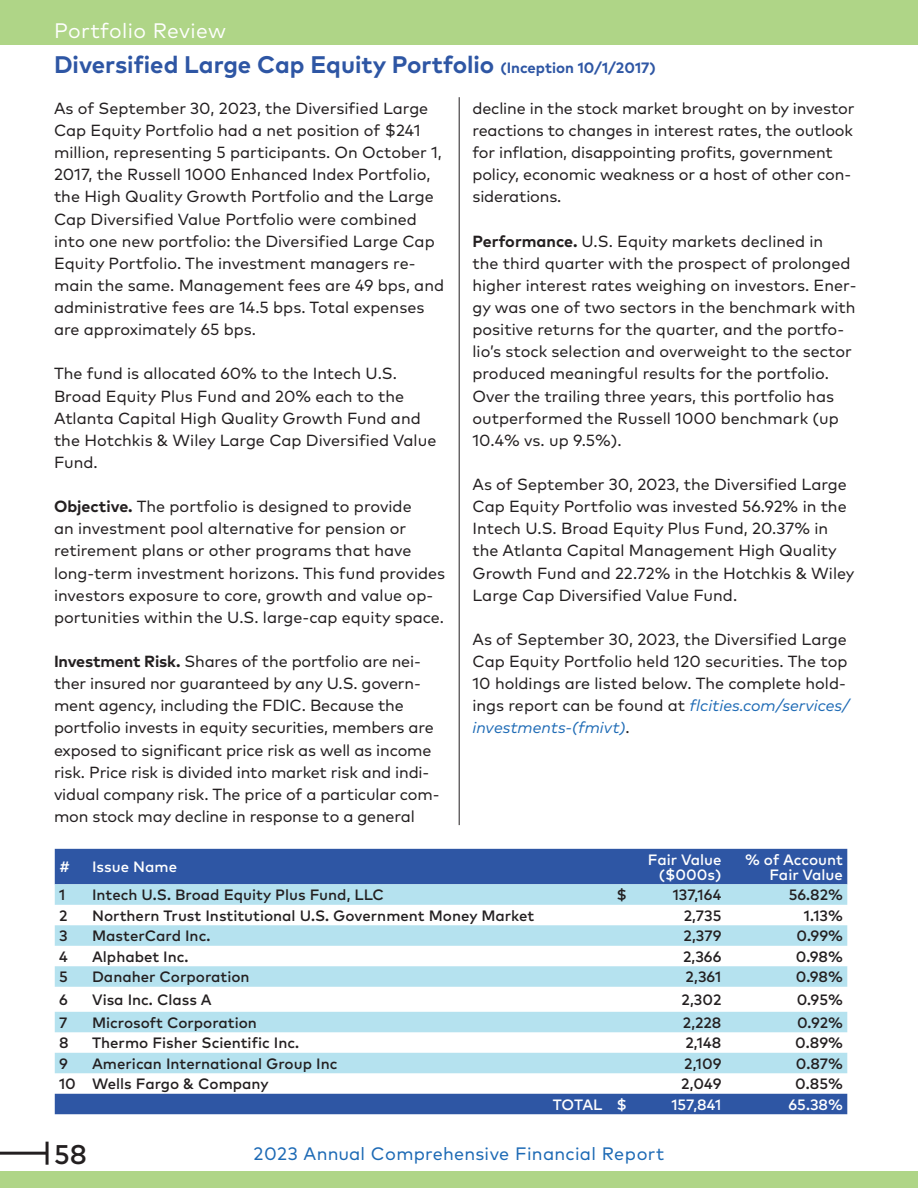
<style>
.page{position:relative;width:918px;height:1188px;background:#fff}
.page>*{position:absolute;margin:0;border:0;box-sizing:border-box;transform-origin:0 0}
.t1{font:500 27px "Mark Pro";color:#231f20}
.t2{font:700 24px "Mark Pro";color:#2e56a4}
.t3{font:21px "Mark Pro";letter-spacing:.02em;color:#fff}
.t4{font:18px "Mark Pro";letter-spacing:.01em;color:#1d6ab5}
.t5{font:16.2px/22px "Mark Pro";color:#231f20}
.t6{font:500 15px "Mark Pro";color:#231f20}
.t7{font:500 15px/15px "Mark Pro";color:#fff;text-align:right}
.s1{font-size:15px}
.s2{font-weight:700}
.s3{font-style:italic;color:#1d6ab5}
</style>
<div class="page">
<div style="left:0;top:0;width:918px;height:44px;background:#afd587"></div>
<div style="left:0;top:1172px;width:918px;height:16px;background:#afd587"></div>
<hr style="left:0;top:1152px;width:48px;height:3px;background:#231f20">
<hr style="left:46px;top:1142px;width:3px;height:23px;background:#231f20">
<svg style="left:55px;top:849px;width:792px;height:265px;fill:#2e56a4"></svg>
<svg style="left:55px;top:884px;width:792px;height:189px;fill:#b5e2ef"></svg>
<hr style="left:459px;top:97px;width:1px;height:728px;background:#231f20">
<p class="t3" style="left:54px;top:14px;width:174px">Portfolio Review</p>
<h2 class="t2" style="left:54px;top:46px;width:603px">Diversified Large Cap Equity Portfolio <span class="s1">(Inception 10/1/2017)</span></h2>
<p class="t5" style="left:54px;top:96px;width:392px">As of September 30, 2023, the Diversified Large Cap Equity Portfolio had a net position of $241 million, representing 5 participants. On October 1, 2017, the Russell 1000 Enhanced Index Portfolio, the High Quality Growth Portfolio and the Large Cap Diversified Value Portfolio were combined into one new portfolio: the Diversified Large Cap Equity Portfolio. The investment managers re&shy;main the same. Management fees are 49 bps, and administrative fees are 14.5 bps. Total expenses are approximately 65 bps.</p>
<p class="t5" style="left:54px;top:361px;width:384px">The fund is allocated 60% to the Intech U.S.<br>Broad Equity Plus Fund and 20% each to the Atlanta Capital High Quality Growth Fund and the Hotchkis &amp; Wiley Large Cap Diversified Value Fund.</p>
<p class="t5" style="left:54px;top:494px;width:393px"><span class="s2">Objective.</span> The portfolio is designed to provide<br>an investment pool alternative for pension or retirement plans or other programs that have long-term investment horizons. This fund provides investors exposure to core, growth and value op&shy;portunities within the U.S. large-cap equity space.</p>
<p class="t5" style="left:54px;top:649px;width:387px"><span class="s2">Investment Risk.</span> Shares of the portfolio are nei&shy;ther insured nor guaranteed by any U.S. govern&shy;ment agency, including the FDIC. Because the portfolio invests in equity securities, members are exposed to significant price risk as well as income risk. Price risk is divided into market risk and indi&shy;vidual company risk. The price of a particular com&shy;mon stock may decline in response to a general</p>
<p class="t5" style="left:472px;top:96px;width:383px">decline in the stock market brought on by investor reactions to changes in interest rates, the outlook for inflation, disappointing profits, government policy, economic weakness or a host of other con&shy;siderations.</p>
<p class="t5" style="left:472px;top:229px;width:386px"><span class="s2">Performance.</span> U.S. Equity markets declined in<br>the third quarter with the prospect of prolonged higher interest rates weighing on investors. Ener&shy;gy was one of two sectors in the benchmark with positive returns for the quarter, and the portfo&shy;lio’s stock selection and overweight to the sector produced meaningful results for the portfolio.<br>Over the trailing three years, this portfolio has outperformed the Russell 1000 benchmark (up 10.4% vs. up 9.5%).</p>
<p class="t5" style="left:472px;top:472px;width:384px">As of September 30, 2023, the Diversified Large Cap Equity Portfolio was invested 56.92% in the Intech U.S. Broad Equity Plus Fund, 20.37% in the Atlanta Capital Management High Quality Growth Fund and 22.72% in the Hotchkis &amp; Wiley Large Cap Diversified Value Fund.</p>
<p class="t5" style="left:472px;top:627px;width:379px">As of September 30, 2023, the Diversified Large Cap Equity Portfolio held 120 securities. The top 10 holdings are listed below. The complete hold&shy;ings report can be found at <span class="s3">flcities.com/services/ investments-(fmivt)</span>.</p>
<p class="t7" style="left:59px;top:858px;width:13px">#</p>
<p class="t7" style="left:92px;top:858px;width:86px">Issue Name</p>
<p class="t7" style="left:648px;top:851px;width:75px">Fair Value ($000s)</p>
<p class="t7" style="left:745px;top:851px;width:99px">% of Account<br>Fair Value</p>
<p class="t6" style="left:59px;top:884px;width:8px">1</p>
<p class="t6" style="left:92px;top:884px;width:293px">Intech U.S. Broad Equity Plus Fund, LLC</p>
<p class="t6" style="left:616px;top:884px;width:12px">$</p>
<p class="t6" style="left:673px;top:884px;width:50px">137,164</p>
<p class="t6" style="left:789px;top:884px;width:56px">56.82%</p>
<p class="t6" style="left:59px;top:904px;width:10px">2</p>
<p class="t6" style="left:92px;top:904px;width:444px">Northern Trust Institutional U.S. Government Money Market</p>
<p class="t6" style="left:684px;top:904px;width:39px">2,735</p>
<p class="t6" style="left:804px;top:904px;width:41px">1.13%</p>
<p class="t6" style="left:59px;top:925px;width:10px">3</p>
<p class="t6" style="left:92px;top:925px;width:120px">MasterCard Inc.</p>
<p class="t6" style="left:684px;top:925px;width:39px">2,379</p>
<p class="t6" style="left:797px;top:925px;width:48px">0.99%</p>
<p class="t6" style="left:59px;top:945px;width:10px">4</p>
<p class="t6" style="left:92px;top:945px;width:98px">Alphabet Inc.</p>
<p class="t6" style="left:683px;top:945px;width:40px">2,366</p>
<p class="t6" style="left:796px;top:945px;width:49px">0.98%</p>
<p class="t6" style="left:59px;top:966px;width:10px">5</p>
<p class="t6" style="left:92px;top:966px;width:159px">Danaher Corporation</p>
<p class="t6" style="left:686px;top:966px;width:37px">2,361</p>
<p class="t6" style="left:796px;top:966px;width:49px">0.98%</p>
<p class="t6" style="left:59px;top:989px;width:10px">6</p>
<p class="t6" style="left:92px;top:989px;width:121px">Visa Inc. Class A</p>
<p class="t6" style="left:682px;top:989px;width:41px">2,302</p>
<p class="t6" style="left:797px;top:989px;width:48px">0.95%</p>
<p class="t6" style="left:59px;top:1011px;width:10px">7</p>
<p class="t6" style="left:92px;top:1011px;width:166px">Microsoft Corporation</p>
<p class="t6" style="left:683px;top:1011px;width:40px">2,228</p>
<p class="t6" style="left:797px;top:1011px;width:47px">0.92%</p>
<p class="t6" style="left:59px;top:1032px;width:11px">8</p>
<p class="t6" style="left:92px;top:1032px;width:208px">Thermo Fisher Scientific Inc.</p>
<p class="t6" style="left:685px;top:1032px;width:38px">2,148</p>
<p class="t6" style="left:795px;top:1032px;width:49px">0.89%</p>
<p class="t6" style="left:59px;top:1052px;width:10px">9</p>
<p class="t6" style="left:92px;top:1052px;width:247px">American International Group Inc</p>
<p class="t6" style="left:684px;top:1052px;width:39px">2,109</p>
<p class="t6" style="left:796px;top:1052px;width:49px">0.87%</p>
<p class="t6" style="left:59px;top:1073px;width:211px">10 Wells Fargo &amp; Company</p>
<p class="t6" style="left:681px;top:1073px;width:42px">2,049</p>
<p class="t6" style="left:795px;top:1073px;width:49px">0.85%</p>
<p class="t7" style="left:553px;top:1096px;width:76px">TOTAL $</p>
<p class="t7" style="left:671px;top:1096px;width:52px">157,841</p>
<p class="t7" style="left:789px;top:1096px;width:56px">65.38%</p>
<h1 class="t1" style="left:54px;top:1134px;width:34px">58</h1>
<p class="t4" style="left:254px;top:1140px;width:412px">2023 Annual Comprehensive Financial Report</p>
</div>
